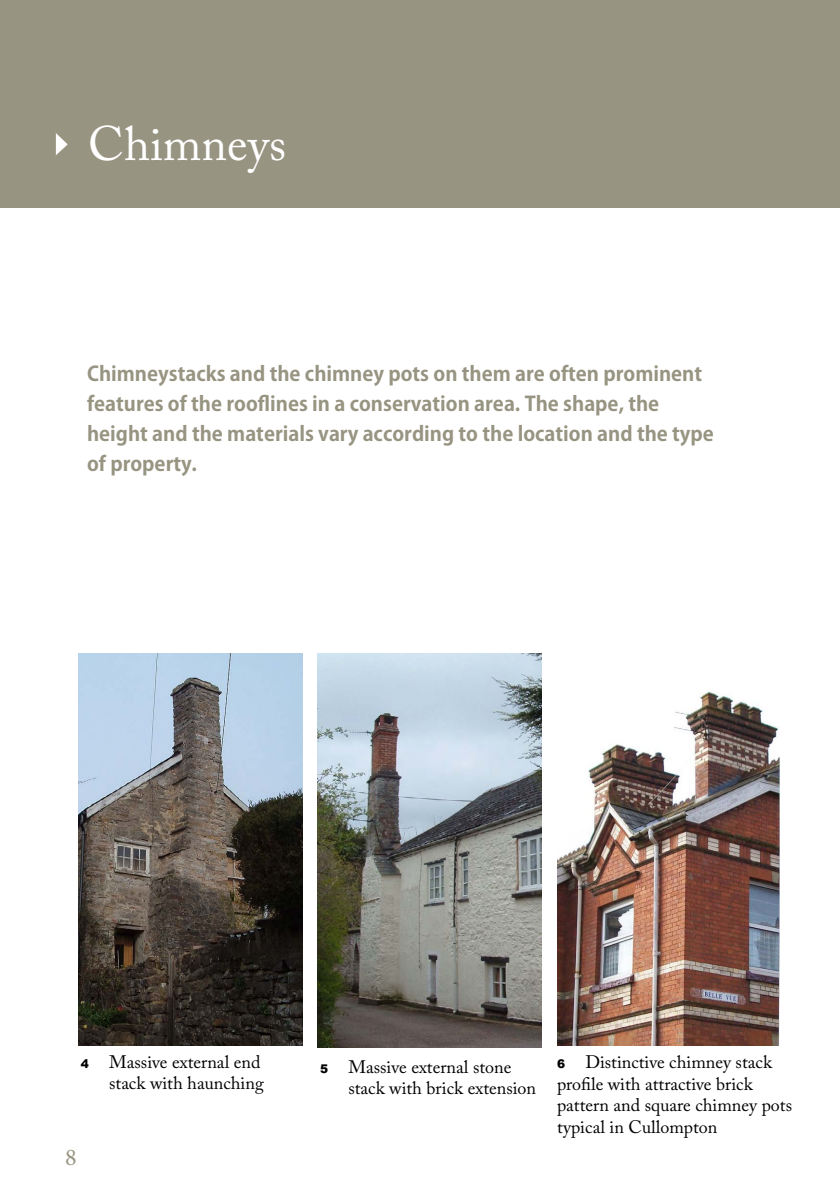
<style>
.page{position:relative;width:840px;height:1191px;background:#fff}
.page>*{position:absolute;margin:0;border:0;box-sizing:border-box;transform-origin:0 0}
.t1{font:48px "Adobe Caslon Pro";color:#fff}
.t2{font:24px "Minion Pro";color:#989482}
.t3{font:700 20px/30px "Koz Go Pr 6 N";color:#989482}
.t4{font:18px/21.6px "Adobe Caslon Pro";color:#000}
.s1{font-family:"Arial";font-weight:900;font-size:12px}
</style>
<div class="page">
<img style="left:78px;top:653px;width:224px;height:392px">
<img style="left:317px;top:653px;width:224px;height:395px">
<img style="left:557px;top:691px;width:222px;height:354px">
<div style="left:0;top:0;width:839px;height:207px;background:#989482"></div>
<svg style="left:55px;top:133px;width:13px;height:22px"></svg>
<p class="t1" style="left:88px;top:116px;width:199px">Chimneys</p>
<p class="t3" style="left:87px;top:359px;width:628px">Chimneystacks and the chimney pots on them are often prominent features of the rooflines in a conservation area. The shape, the height and the materials vary according to the location and the type of property.</p>
<p class="t4" style="left:81px;top:1050px;width:184px;text-align:right"><span class="s1">4</span> Massive external end stack with haunching</p>
<p class="t4" style="left:348px;top:1055px;width:189px;text-indent:-28px"><span class="s1">5</span> Massive external stone stack with brick extension</p>
<p class="t4" style="left:556px;top:1051px;width:236px"><span class="s1">6</span> Distinctive chimney stack profile with attractive brick pattern and square chimney pots typical in Cullompton</p>
<p class="t2" style="left:65px;top:1141px;width:13px">8</p>
</div>
